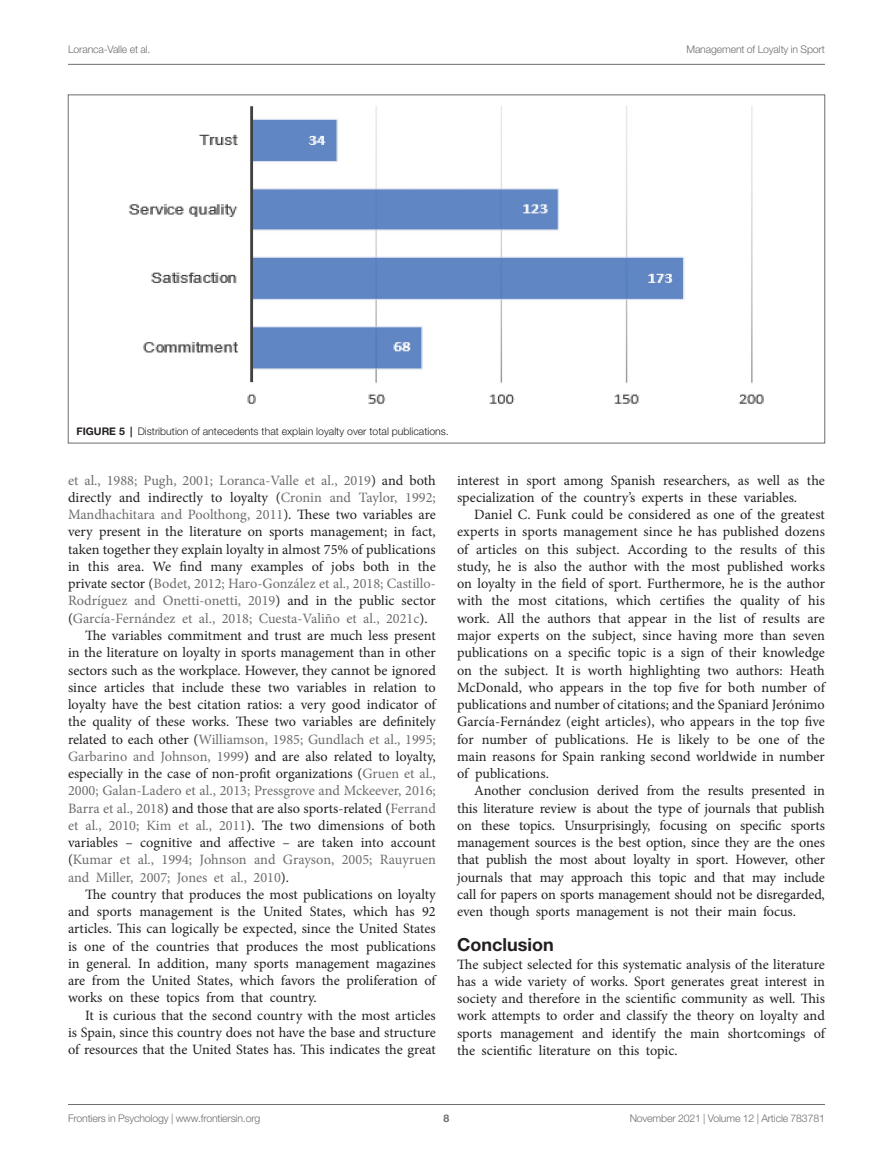
<style>
.page{position:relative;width:893px;height:1170px;background:#fff}
.page>*{position:absolute;margin:0;border:0;box-sizing:border-box;transform-origin:0 0}
.HEAD_2{font:700 18px "Helvetica Neue LT Std";color:#231f20}
.TEXT{font:14.25px/17.2px "Minion Pro";color:#231f20;text-align:justify}
.TEXT_FLUSH{font:14.25px/17.2px "Minion Pro";color:#231f20;text-align:justify}
.t1{font:300 10.5px "Helvetica Neue LT Std";letter-spacing:-.015em;color:#6c6d70}
.FIG_LEG{font:300 10.5px "Helvetica Neue LT Std";color:#231f20}
.t2{font:700 10.5px "Helvetica Neue LT Std";color:#6c6d70}
.s1{font-weight:700}
.s2{color:#6c6d70}
</style>
<div class="page">
<hr style="left:68px;top:64px;width:757px;height:1px;background:#6c6d70">
<hr style="left:68px;top:1104px;width:757px;height:1px;background:#6c6d70">
<img style="left:129px;top:106px;width:635px;height:298px">
<p class="t1" style="left:68px;top:42px;width:84px">Loranca-Valle et al.</p>
<p class="t1" style="left:686px;top:42px;width:140px">Management of Loyalty in Sport</p>
<p class="FIG_LEG" style="left:77px;top:424px;width:374px"><span class="s1">FIGURE 5 |</span> Distribution of antecedents that explain loyalty over total publications.</p>
<p class="TEXT" style="left:68px;top:471px;width:369px"><span class="s2">et al., 1988; Pugh, 2001; Loranca-Valle et al., 2019</span>) and both directly and indirectly to loyalty (<span class="s2">Cronin and Taylor, 1992; Mandhachitara and Poolthong, 2011</span>). These two variables are very present in the literature on sports management; in fact, taken together they explain loyalty in almost 75% of publications in this area. We find many examples of jobs both in the private sector (<span class="s2">Bodet, 2012; Haro-González et al., 2018; Castillo-Rodríguez and Onetti-onetti, 2019</span>) and in the public sector (<span class="s2">García-Fernández et al., 2018; Cuesta-Valiño et al., 2021c</span>).</p>
<p class="TEXT" style="left:68px;top:627px;width:369px;text-indent:17px">The variables commitment and trust are much less present in the literature on loyalty in sports management than in other sectors such as the workplace. However, they cannot be ignored since articles that include these two variables in relation to loyalty have the best citation ratios: a very good indicator of the quality of these works. These two variables are definitely related to each other (<span class="s2">Williamson, 1985; Gundlach et al., 1995; Garbarino and Johnson, 1999</span>) and are also related to loyalty, especially in the case of non-profit organizations (<span class="s2">Gruen et al., 2000; Galan-Ladero et al., 2013; Pressgrove and Mckeever, 2016; Barra et al., 2018</span>) and those that are also sports-related (<span class="s2">Ferrand et al., 2010; Kim et al., 2011</span>). The two dimensions of both variables – cognitive and affective – are taken into account (<span class="s2">Kumar et al., 1994; Johnson and Grayson, 2005; Rauyruen and Miller, 2007; Jones et al., 2010</span>).</p>
<p class="TEXT" style="left:68px;top:885px;width:369px;text-indent:17px">The country that produces the most publications on loyalty and sports management is the United States, which has 92 articles. This can logically be expected, since the United States is one of the countries that produces the most publications in general. In addition, many sports management magazines are from the United States, which favors the proliferation of works on these topics from that country.</p>
<p class="TEXT" style="left:68px;top:1006px;width:369px;text-indent:17px">It is curious that the second country with the most articles is Spain, since this country does not have the base and structure of resources that the United States has. This indicates the great</p>
<p class="TEXT" style="left:457px;top:471px;width:369px">interest in sport among Spanish researchers, as well as the specialization of the country’s experts in these variables.</p>
<p class="TEXT" style="left:457px;top:506px;width:369px;text-indent:17px">Daniel C. Funk could be considered as one of the greatest experts in sports management since he has published dozens of articles on this subject. According to the results of this study, he is also the author with the most published works on loyalty in the field of sport. Furthermore, he is the author with the most citations, which certifies the quality of his work. All the authors that appear in the list of results are major experts on the subject, since having more than seven publications on a specific topic is a sign of their knowledge on the subject. It is worth highlighting two authors: Heath McDonald, who appears in the top five for both number of publications and number of citations; and the Spaniard Jerónimo García-Fernández (eight articles), who appears in the top five for number of publications. He is likely to be one of the main reasons for Spain ranking second worldwide in number of publications.</p>
<p class="TEXT" style="left:457px;top:782px;width:369px;text-indent:17px">Another conclusion derived from the results presented in this literature review is about the type of journals that publish on these topics. Unsurprisingly, focusing on specific sports management sources is the best option, since they are the ones that publish the most about loyalty in sport. However, other journals that may approach this topic and that may include call for papers on sports management should not be disregarded, even though sports management is not their main focus.</p>
<p class="HEAD_2" style="left:457px;top:933px;width:98px">Conclusion</p>
<p class="TEXT_FLUSH" style="left:457px;top:955px;width:369px">The subject selected for this systematic analysis of the literature has a wide variety of works. Sport generates great interest in society and therefore in the scientific community as well. This work attempts to order and classify the theory on loyalty and sports management and identify the main shortcomings of the scientific literature on this topic.</p>
<p class="t1" style="left:68px;top:1111px;width:194px">Frontiers in Psychology | www.frontiersin.org</p>
<p class="t2" style="left:444px;top:1111px;width:7px">8</p>
<p class="t1" style="left:630px;top:1111px;width:197px">November 2021 | Volume 12 | Article 783781</p>
</div>
